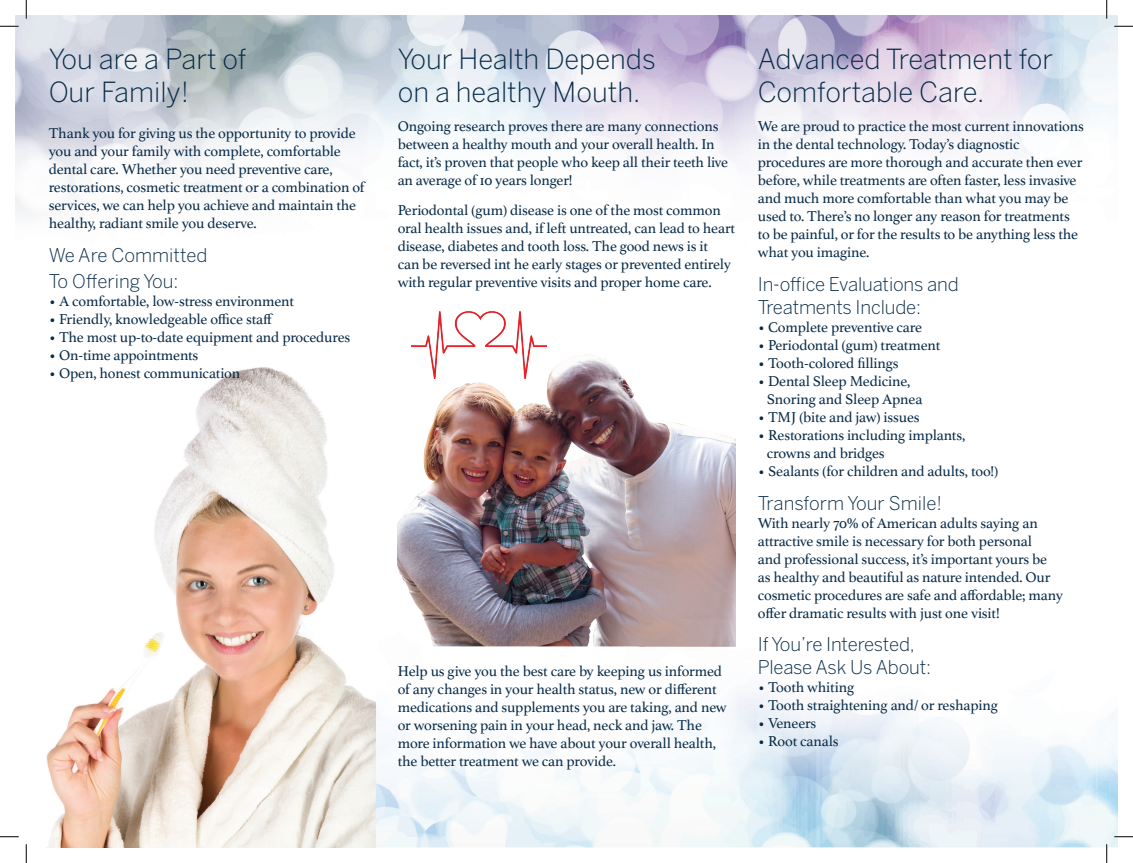
<style>
.page{position:relative;width:1133px;height:863px;background:#fff}
.page>*{position:absolute;margin:0;border:0;box-sizing:border-box;transform-origin:0 0}
.t1{font:300 27.5px/33px "Benton Sans";color:#082b48}
.t2{font:300 18.75px "Benton Sans";letter-spacing:-.01em;color:#082b48}
.t3{font:15px/18px "Athelas";letter-spacing:-.01em;color:#082b48}
</style>
<div class="page">
<img style="left:15px;top:15px;width:1103px;height:832px">
<img style="left:15px;top:361px;width:360px;height:487px">
<img style="left:398px;top:344px;width:337px;height:302px">
<img style="left:411px;top:310px;width:135px;height:68px">
<svg style="left:0;top:25px;width:19px;height:2px"></svg>
<svg style="left:1114px;top:25px;width:18px;height:2px"></svg>
<svg style="left:0;top:835px;width:19px;height:2px"></svg>
<svg style="left:1114px;top:835px;width:18px;height:2px"></svg>
<svg style="left:25px;top:0;width:2px;height:19px"></svg>
<svg style="left:25px;top:844px;width:2px;height:18px"></svg>
<svg style="left:1105px;top:0;width:2px;height:19px"></svg>
<svg style="left:1105px;top:844px;width:2px;height:18px"></svg>
<p class="t1" style="left:49px;top:42px;width:199px">You are a Part of</p>
<p class="t1" style="left:49px;top:75px;width:142px">Our Family!</p>
<p class="t3" style="left:49px;top:124px;width:317px">Thank you for giving us the opportunity to provide you and your family with complete, comfortable dental care. Whether you need preventive care, restorations, cosmetic treatment or a combination of services, we can help you achieve and maintain the healthy, radiant smile you deserve.</p>
<p class="t2" style="left:49px;top:244px;width:160px">We Are Committed</p>
<p class="t2" style="left:49px;top:270px;width:131px">To Offering You:</p>
<p class="t3" style="left:49px;top:292px;width:247px">• A comfortable, low-stress environment</p>
<p class="t3" style="left:49px;top:310px;width:226px">• Friendly, knowledgeable office staff</p>
<p class="t3" style="left:49px;top:328px;width:303px">• The most up-to-date equipment and procedures</p>
<p class="t3" style="left:49px;top:346px;width:151px">• On-time appointments</p>
<p class="t3" style="left:49px;top:364px;width:193px">• Open, honest communication</p>
<p class="t1" style="left:398px;top:42px;width:260px">Your Health Depends</p>
<p class="t1" style="left:398px;top:75px;width:244px">on a healthy Mouth.</p>
<p class="t3" style="left:398px;top:117px;width:332px">Ongoing research proves there are many connections between a healthy mouth and your overall health. In fact, it’s proven that people who keep all their teeth live an average of 10 years longer!</p>
<p class="t3" style="left:398px;top:200px;width:339px">Periodontal (gum) disease is one of the most common oral health issues and, if left untreated, can lead to heart disease, diabetes and tooth loss. The good news is it<br>can be reversed int he early stages or prevented entirely with regular preventive visits and proper home care.</p>
<p class="t3" style="left:398px;top:661px;width:330px">Help us give you the best care by keeping us informed of any changes in your health status, new or different medications and supplements you are taking, and new or worsening pain in your head, neck and jaw. The more information we have about your overall health, the better treatment we can provide.</p>
<p class="t1" style="left:758px;top:42px;width:297px">Advanced Treatment for<br>Comfortable Care.</p>
<p class="t3" style="left:758px;top:117px;width:328px">We are proud to practice the most current innovations in the dental technology. Today’s diagnostic procedures are more thorough and accurate then ever before, while treatments are often faster, less invasive and much more comfortable than what you may be used to. There’s no longer any reason for treatments to be painful, or for the results to be anything less the what you imagine.</p>
<p class="t2" style="left:758px;top:273px;width:202px">In-office Evaluations and</p>
<p class="t2" style="left:758px;top:296px;width:165px">Treatments Include:</p>
<p class="t3" style="left:758px;top:317px;width:166px">• Complete preventive care</p>
<p class="t3" style="left:758px;top:335px;width:184px">• Periodontal (gum) treatment</p>
<p class="t3" style="left:758px;top:353px;width:142px">• Tooth-colored fillings</p>
<p class="t3" style="left:758px;top:371px;width:154px">• Dental Sleep Medicine,</p>
<p class="t3" style="left:767px;top:389px;width:157px">Snoring and Sleep Apnea</p>
<p class="t3" style="left:758px;top:407px;width:163px">• TMJ (bite and jaw) issues</p>
<p class="t3" style="left:758px;top:425px;width:209px">• Restorations including implants,</p>
<p class="t3" style="left:767px;top:443px;width:119px">crowns and bridges</p>
<p class="t3" style="left:758px;top:461px;width:242px">• Sealants (for children and adults, too!)</p>
<p class="t2" style="left:758px;top:491px;width:186px">Transform Your Smile!</p>
<p class="t3" style="left:758px;top:513px;width:307px">With nearly 70% of American adults saying an attractive smile is necessary for both personal<br>and professional success, it’s important yours be as healthy and beautiful as nature intended. Our cosmetic procedures are safe and affordable; many offer dramatic results with just one visit!</p>
<p class="t2" style="left:758px;top:633px;width:158px">If You’re Interested,</p>
<p class="t2" style="left:758px;top:656px;width:175px">Please Ask Us About:</p>
<p class="t3" style="left:758px;top:677px;width:98px">• Tooth whiting</p>
<p class="t3" style="left:758px;top:695px;width:242px">• Tooth straightening and/ or reshaping</p>
<p class="t3" style="left:758px;top:713px;width:60px">• Veneers</p>
<p class="t3" style="left:758px;top:731px;width:82px">• Root canals</p>
</div>
